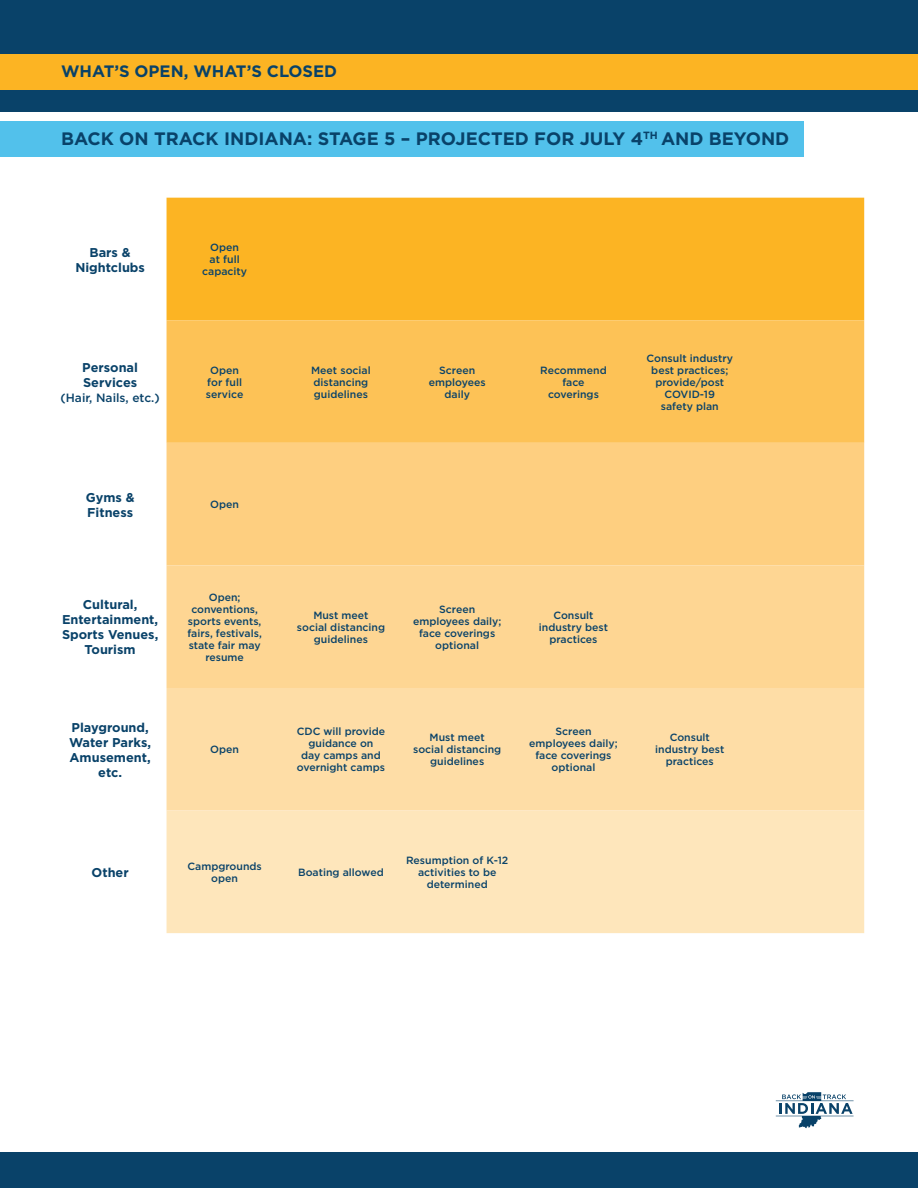
<style>
.page{position:relative;width:918px;height:1188px;background:#fff}
.page>*{position:absolute;margin:0;border:0;box-sizing:border-box;transform-origin:0 0}
.t1{font:700 18px "Gotham";color:#094269}
.t2{font:700 16.5px "Gotham";color:#094269}
.t3{font:700 12.75px/15px "Gotham";color:#094269;text-align:center}
.t4{font:500 12px "Gotham";color:#094269}
.t5{font:500 10.5px/12px "Gotham";color:#094269;text-align:center}
</style>
<div class="page">
<div style="left:0;top:1152px;width:918px;height:36px;background:#094269"></div>
<svg style="left:776px;top:1092px;width:78px;height:36px"></svg>
<div style="left:0;top:0;width:918px;height:111px;background:#094269"></div>
<div style="left:0;top:54px;width:918px;height:36px;background:#fcb423"></div>
<div style="left:0;top:121px;width:804px;height:36px;background:#52c1eb"></div>
<div style="left:167px;top:198px;width:697px;height:122px;background:#fcb423"></div>
<div style="left:167px;top:320px;width:697px;height:123px;background:#fdc256"></div>
<div style="left:167px;top:443px;width:697px;height:122px;background:#fecf80"></div>
<div style="left:167px;top:565px;width:697px;height:123px;background:#fed693"></div>
<div style="left:167px;top:688px;width:697px;height:123px;background:#fedda6"></div>
<div style="left:167px;top:811px;width:697px;height:122px;background:#fee6bb"></div>
<h2 class="t2" style="left:61px;top:60px;width:278px">WHAT’S OPEN, WHAT’S CLOSED</h2>
<h1 class="t1" style="left:61px;top:127px;width:730px">BACK ON TRACK INDIANA: STAGE 5 – PROJECTED FOR JULY 4<sup>TH</sup> AND BEYOND</h1>
<p class="t3" style="left:75px;top:244px;width:71px">Bars &amp;<br>Nightclubs</p>
<p class="t5" style="left:202px;top:241px;width:46px">Open<br>at full capacity</p>
<p class="t3" style="left:82px;top:360px;width:57px;text-align:left">Personal<br>Services</p>
<p class="t4" style="left:61px;top:390px;width:101px">(Hair, Nails, etc.)</p>
<p class="t5" style="left:206px;top:364px;width:39px">Open for full service</p>
<p class="t5" style="left:311px;top:364px;width:61px;text-align:left">Meet social distancing guidelines</p>
<p class="t5" style="left:429px;top:364px;width:58px">Screen employees daily</p>
<p class="t5" style="left:540px;top:364px;width:68px">Recommend face coverings</p>
<p class="t3" style="left:86px;top:490px;width:50px;text-align:left">Gyms &amp;<br>Fitness</p>
<p class="t5" style="left:210px;top:498px;width:30px">Open</p>
<p class="t3" style="left:62px;top:597px;width:98px">Cultural,<br>Entertainment,<br>Sports Venues,<br>Tourism</p>
<p class="t5" style="left:187px;top:591px;width:76px">Open; conventions, sports events, fairs, festivals, state fair may resume</p>
<p class="t5" style="left:297px;top:609px;width:90px">Must meet<br>social distancing guidelines</p>
<p class="t5" style="left:413px;top:603px;width:90px">Screen employees daily; face coverings optional</p>
<p class="t5" style="left:539px;top:609px;width:71px">Consult industry best practices</p>
<p class="t5" style="left:647px;top:352px;width:88px">Consult industry best practices; provide/post<br>COVID-19<br>safety plan</p>
<p class="t3" style="left:69px;top:720px;width:83px">Playground,<br>Water Parks,<br>Amusement, etc.</p>
<p class="t5" style="left:210px;top:744px;width:30px">Open</p>
<p class="t5" style="left:297px;top:726px;width:90px">CDC will provide guidance on<br>day camps and overnight camps</p>
<p class="t5" style="left:413px;top:732px;width:90px">Must meet<br>social distancing guidelines</p>
<p class="t5" style="left:529px;top:726px;width:90px">Screen employees daily; face coverings optional</p>
<p class="t5" style="left:655px;top:732px;width:71px">Consult industry best practices</p>
<p class="t3" style="left:92px;top:865px;width:39px">Other</p>
<p class="t5" style="left:188px;top:860px;width:76px">Campgrounds open</p>
<p class="t5" style="left:298px;top:866px;width:87px">Boating allowed</p>
<p class="t5" style="left:406px;top:854px;width:104px">Resumption of K-12 activities to be determined</p>
</div>
